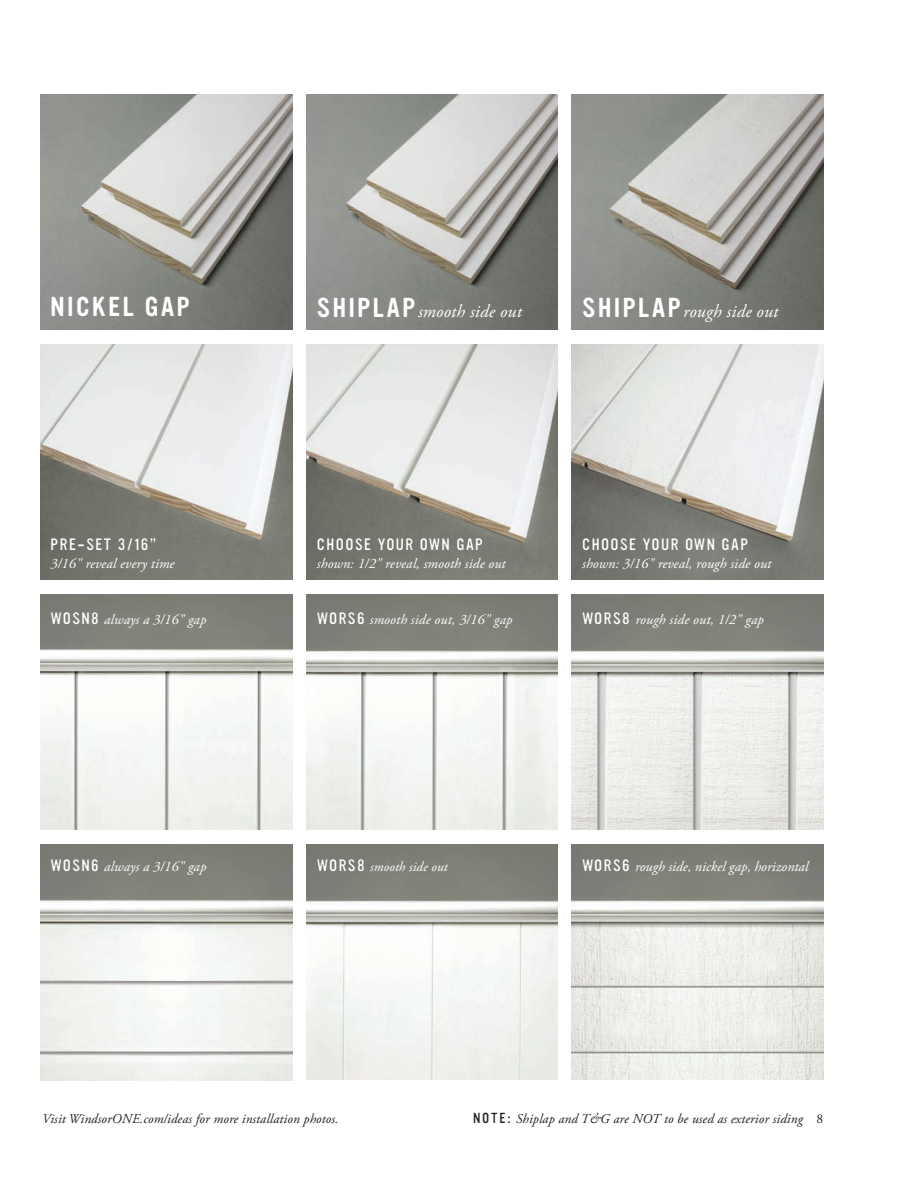
<style>
.page{position:relative;width:918px;height:1188px;background:#fff}
.page>*{position:absolute;margin:0;border:0;box-sizing:border-box;transform-origin:0 0}
.t1{font:24px "YWFT Ultramagnetic";letter-spacing:.1em;color:#fff}
.t2{font:italic 18px "Adobe Garamond Pro";letter-spacing:.01em;color:#fff}
.t3{font:300 14.4px "YWFT Ultramagnetic";letter-spacing:.1em;color:#fff}
.t4{font:italic 14.25px "Adobe Garamond Pro";letter-spacing:.01em;color:#fff}
.t5{font:italic 13.5px "Adobe Garamond Pro";letter-spacing:.01em;color:#231f20}
.t6{font:italic 13.5px "Adobe Garamond Pro";letter-spacing:.01em;color:#fff}
.t7{font:13.5px "Adobe Garamond Pro";color:#231f20}
.s1{font-family:"YWFT Ultramagnetic";font-style:normal;font-size:24px}
.s2{font-family:"YWFT Ultramagnetic";font-weight:300;font-style:normal;font-size:14.4px}
.s3{font-family:"YWFT Ultramagnetic";font-weight:300;font-style:normal;font-size:12.75px}
</style>
<div class="page">
<img style="left:40px;top:345px;width:252px;height:235px">
<img style="left:572px;top:94px;width:252px;height:236px">
<img style="left:306px;top:94px;width:252px;height:236px">
<img style="left:40px;top:94px;width:252px;height:236px">
<img style="left:572px;top:845px;width:252px;height:235px">
<img style="left:306px;top:845px;width:252px;height:235px">
<img style="left:572px;top:595px;width:252px;height:235px">
<img style="left:306px;top:595px;width:252px;height:235px">
<img style="left:306px;top:345px;width:252px;height:235px">
<img style="left:40px;top:595px;width:252px;height:235px">
<img style="left:572px;top:345px;width:252px;height:235px">
<img style="left:40px;top:845px;width:252px;height:235px">
<p class="t1" style="left:51px;top:289px;width:141px">NICKEL GAP</p>
<p class="t2" style="left:317px;top:300px;width:206px"><span class="s1">SHIPLAP</span>smooth side out</p>
<p class="t2" style="left:582px;top:300px;width:198px"><span class="s1">SHIPLAP</span>rough side out</p>
<p class="t3" style="left:51px;top:536px;width:107px">PRE-SET 3/16”</p>
<p class="t4" style="left:51px;top:555px;width:125px">3/16" reveal every time</p>
<p class="t3" style="left:317px;top:536px;width:167px">CHOOSE YOUR OWN GAP</p>
<p class="t4" style="left:317px;top:555px;width:190px">shown: 1/2" reveal, smooth side out</p>
<p class="t3" style="left:582px;top:536px;width:167px">CHOOSE YOUR OWN GAP</p>
<p class="t4" style="left:582px;top:555px;width:191px">shown: 3/16" reveal, rough side out</p>
<p class="t4" style="left:51px;top:611px;width:157px"><span class="s2">WOSN8</span> always a 3/16" gap</p>
<p class="t4" style="left:51px;top:858px;width:157px"><span class="s2">WOSN6</span> always a 3/16" gap</p>
<p class="t4" style="left:317px;top:611px;width:197px"><span class="s2">WORS6</span> smooth side out, 3/16" gap</p>
<p class="t4" style="left:582px;top:611px;width:183px"><span class="s2">WORS8</span> rough side out, 1/2" gap</p>
<p class="t6" style="left:317px;top:859px;width:132px"><span class="s2">WORS8</span> smooth side out</p>
<p class="t4" style="left:582px;top:858px;width:228px"><span class="s2">WORS6</span> rough side, nickel gap, horizontal</p>
<p class="t5" style="left:42px;top:1111px;width:298px">Visit WindsorONE.com/ideas for more installation photos.</p>
<p class="t5" style="left:473px;top:1111px;width:331px"><span class="s3">NOTE:</span> Shiplap and T&amp;G are NOT to be used as exterior siding</p>
<p class="t7" style="left:817px;top:1111px;width:8px">8</p>
</div>
